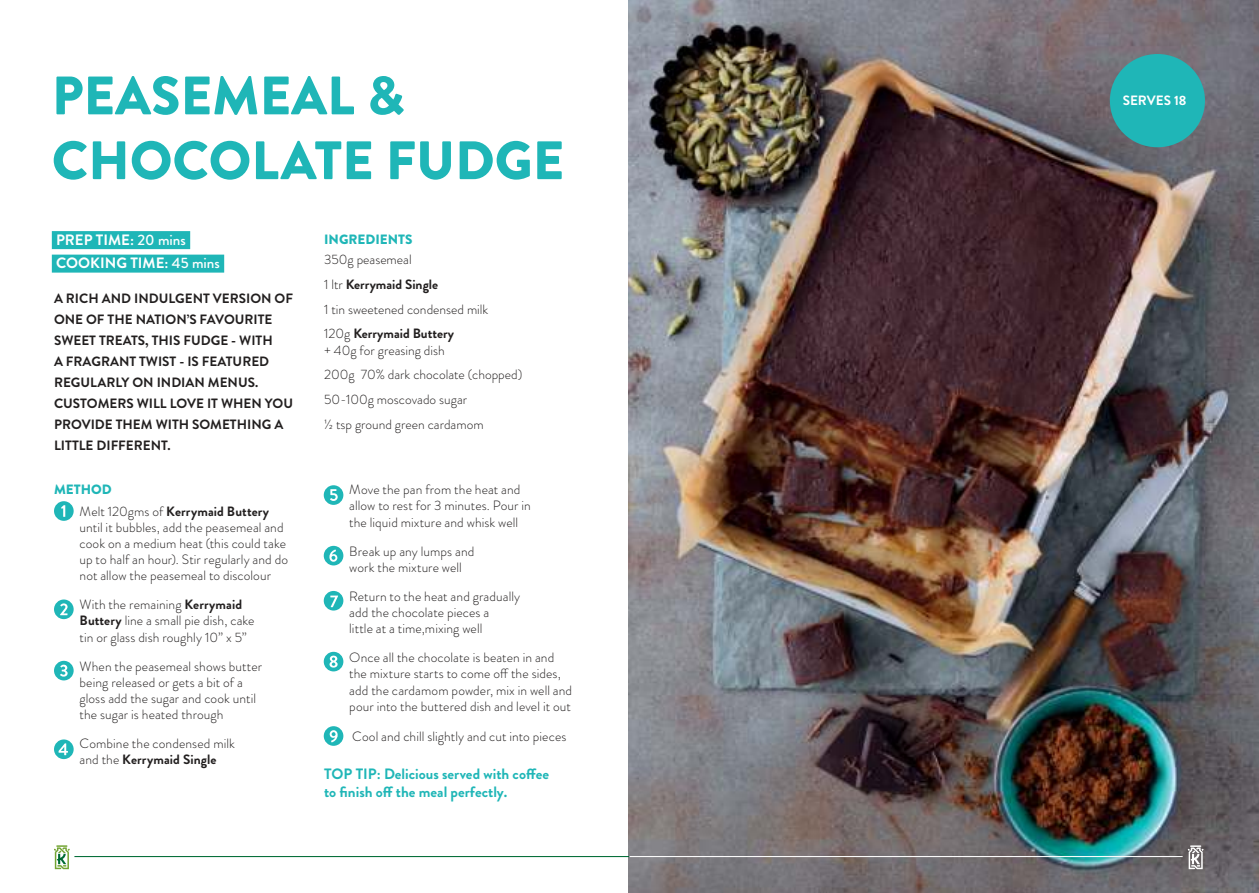
<style>
.page{position:relative;width:1259px;height:893px;background:#fff}
.page>*{position:absolute;margin:0;border:0;box-sizing:border-box;transform-origin:0 0}
.t1{font:900 54px/64.8px "Brandon Grotesque";color:#1fb6b7}
.t2{font:700 15px/18px "Brandon Grotesque";color:#1fb6b7}
.t3{font:700 15px/23.5px "Brandon Grotesque";color:#fff}
.t4{font:300 13.5px/16.2px "Brandon Grotesque";letter-spacing:.005em;color:#221f1f}
.t5{font:700 13.5px/21px "Brandon Grotesque";color:#221f1f}
.t6{font:900 13.5px "Brandon Grotesque";color:#1fb6b7}
.t7{font:700 13.5px "Brandon Grotesque";color:#fff}
.s1{font-weight:500}
.s2{font-weight:900;color:#1fb6b7}
.s3{font-weight:300}
.s4{font-weight:700}
</style>
<div class="page">
<img style="left:628px;top:0;width:630px;height:893px">
<svg style="left:54px;top:845px;width:16px;height:24px"></svg>
<hr style="left:74px;top:856px;width:555px;height:1px;background:#006b35">
<hr style="left:629px;top:856px;width:553px;height:1px;background:#fff">
<svg style="left:1187px;top:845px;width:16px;height:24px"></svg>
<svg style="left:54px;top:501px;width:20px;height:20px"></svg>
<svg style="left:54px;top:599px;width:20px;height:20px"></svg>
<svg style="left:54px;top:661px;width:20px;height:19px"></svg>
<svg style="left:54px;top:739px;width:20px;height:20px"></svg>
<svg style="left:324px;top:485px;width:19px;height:20px"></svg>
<svg style="left:324px;top:546px;width:19px;height:19px"></svg>
<svg style="left:324px;top:591px;width:19px;height:20px"></svg>
<svg style="left:324px;top:652px;width:19px;height:19px"></svg>
<svg style="left:324px;top:726px;width:19px;height:20px"></svg>
<div style="left:52px;top:231px;width:138px;height:18px;background:#1fb6b7"></div>
<div style="left:52px;top:255px;width:172px;height:18px;background:#1fb6b7"></div>
<div style="left:1109px;top:54px;width:96px;height:93px;background:#1fb6b7;border-radius:50%"></div>
<h1 class="t1" style="left:52px;top:63px;width:514px">PEASEMEAL &amp;<br>CHOCOLATE FUDGE</h1>
<p class="t3" style="left:56px;top:228px;width:165px">PREP TIME: <span class="s1">20 mins<br></span>COOKING TIME: <span class="s1">45 mins</span></p>
<p class="t5" style="left:54px;top:289px;width:241px">A RICH AND INDULGENT VERSION OF<br>ONE OF THE NATION’S FAVOURITE<br>SWEET TREATS, THIS FUDGE - WITH<br>A FRAGRANT TWIST - IS FEATURED<br>REGULARLY ON INDIAN MENUS.<br>CUSTOMERS WILL LOVE IT WHEN YOU<br>PROVIDE THEM WITH SOMETHING A<br>LITTLE DIFFERENT.</p>
<p class="t5" style="left:80px;top:479px;width:191px;text-indent:-26px"><span class="s2">METHOD<br></span><span class="s3">Melt 120gms of</span> Kerrymaid Buttery</p>
<p class="t4" style="left:80px;top:521px;width:210px">until it bubbles, add the peasemeal and cook on a medium heat (this could take up to half an hour). Stir regularly and do not allow the peasemeal to discolour</p>
<p class="t4" style="left:80px;top:598px;width:177px">With the remaining <span class="s4">Kerrymaid<br>Buttery</span> line a small pie dish, cake tin or glass dish roughly 10” x 5”</p>
<p class="t4" style="left:80px;top:660px;width:184px">When the peasemeal shows butter being released or gets a bit of a gloss add the sugar and cook until the sugar is heated through</p>
<p class="t4" style="left:80px;top:737px;width:157px">Combine the condensed milk and the <span class="s4">Kerrymaid Single</span></p>
<p class="t6" style="left:324px;top:231px;width:90px">INGREDIENTS</p>
<p class="t4" style="left:324px;top:249px;width:166px;line-height:24.8px">350g peasemeal<br>1 ltr <span class="s4">Kerrymaid Single<br></span>1 tin sweetened condensed milk<br>120g <span class="s4">Kerrymaid Buttery</span></p>
<p class="t4" style="left:324px;top:339px;width:200px;line-height:24.8px">+ 40g for greasing dish<br>200g 70% dark chocolate (chopped)<br>50-100g moscovado sugar<br>½ tsp ground green cardamom</p>
<p class="t4" style="left:349px;top:483px;width:183px">Move the pan from the heat and allow to rest for 3 minutes. Pour in the liquid mixture and whisk well</p>
<p class="t4" style="left:349px;top:545px;width:127px">Break up any lumps and work the mixture well</p>
<p class="t4" style="left:349px;top:590px;width:172px">Return to the heat and gradually add the chocolate pieces a<br>little at a time,mixing well</p>
<p class="t4" style="left:349px;top:651px;width:224px">Once all the chocolate is beaten in and the mixture starts to come off the sides, add the cardamom powder, mix in well and pour into the buttered dish and level it out</p>
<p class="t4" style="left:352px;top:730px;width:216px">Cool and chill slightly and cut into pieces</p>
<p class="t2" style="left:324px;top:765px;width:226px">TOP TIP: Delicious served with coffee to finish off the meal perfectly.</p>
<p class="t7" style="left:1122px;top:93px;width:65px">SERVES 18</p>
</div>
